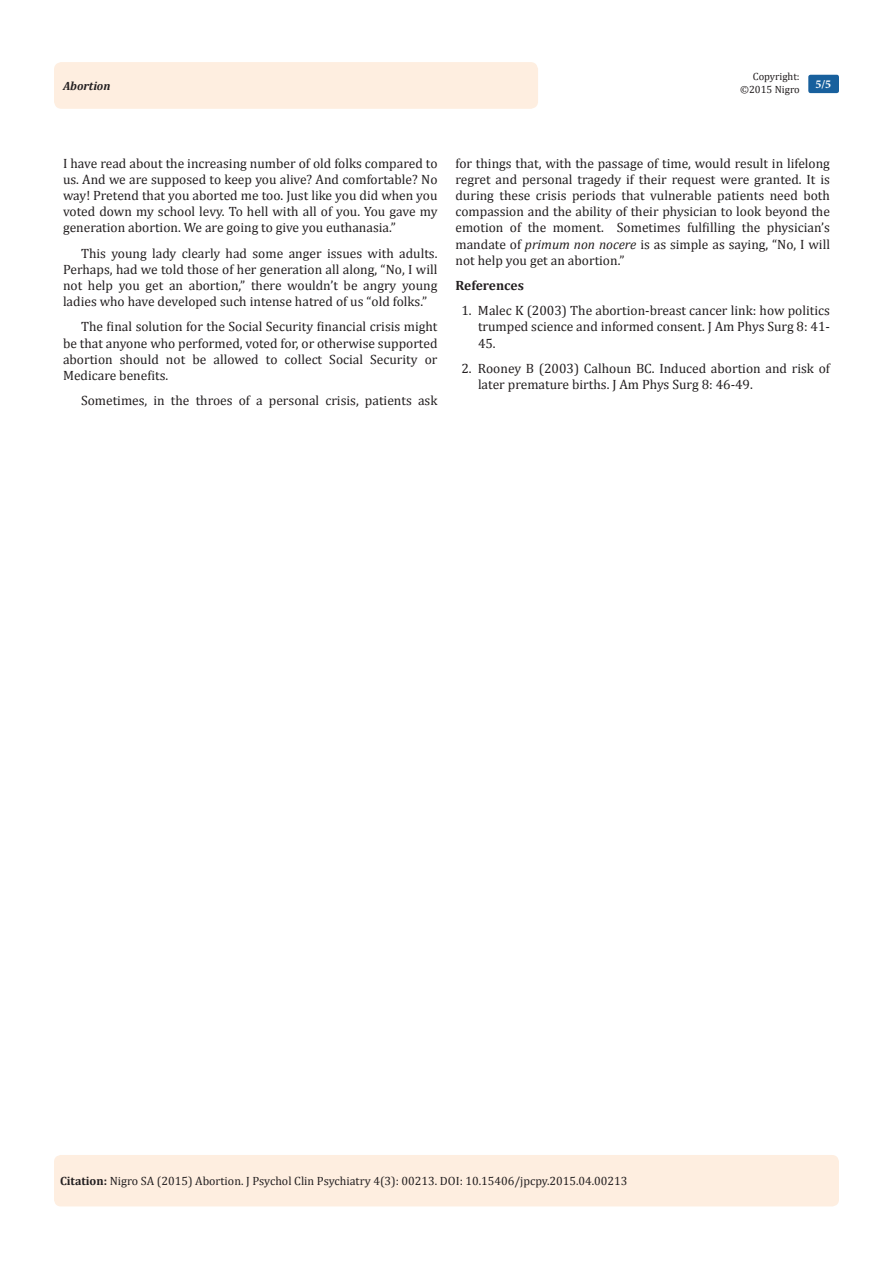
<style>
.page{position:relative;width:893px;height:1263px;background:#fff}
.page>*{position:absolute;margin:0;border:0;box-sizing:border-box;transform-origin:0 0}
.List_Paragraph{font:13.5px/16.2px "Cambria";color:#231f20;text-align:justify}
.List_Paragraph-2{font:700 13.5px "Cambria";color:#231f20}
.t1{font:12px "Cambria";color:#231f20}
.t2{font:italic 700 12px "Cambria";color:#231f20}
.t3{font:700 12px "Minion Pro";color:#fff}
.t4{font:10.5px/12.6px "Cambria";color:#231f20;text-align:right}
.s1{font-style:italic}
.s2{font-weight:700}
</style>
<div class="page">
<div style="left:54px;top:62px;width:484px;height:47px;background:#feeee0;border-radius:8px"></div>
<div style="left:808px;top:75px;width:31px;height:18px;background:#18609d;border-radius:2px"></div>
<div style="left:54px;top:1155px;width:785px;height:51px;background:#feeee0;border-radius:7px"></div>
<p class="t4" style="left:740px;top:70px;width:61px">Copyright: ©2015 Nigro</p>
<p class="t2" style="left:63px;top:78px;width:49px">Abortion</p>
<p class="t3" style="left:815px;top:76px;width:17px">5/5</p>
<p class="List_Paragraph" style="left:63px;top:155px;width:376px">I have read about the increasing number of old folks compared to us. And we are supposed to keep you alive? And comfortable? No way! Pretend that you aborted me too. Just like you did when you voted down my school levy. To hell with all of you. You gave my generation abortion. We are going to give you euthanasia.”</p>
<p class="List_Paragraph" style="left:63px;top:245px;width:376px;text-indent:18px">This young lady clearly had some anger issues with adults.<br>Perhaps, had we told those of her generation all along, “No, I will not help you get an abortion,” there wouldn’t be angry young ladies who have developed such intense hatred of us “old folks.”</p>
<p class="List_Paragraph" style="left:63px;top:319px;width:376px;text-indent:18px">The final solution for the Social Security financial crisis might be that anyone who performed, voted for, or otherwise supported abortion should not be allowed to collect Social Security or Medicare benefits.</p>
<p class="List_Paragraph" style="left:81px;top:392px;width:358px">Sometimes, in the throes of a personal crisis, patients ask</p>
<p class="List_Paragraph" style="left:455px;top:155px;width:376px">for things that, with the passage of time, would result in lifelong regret and personal tragedy if their request were granted. It is during these crisis periods that vulnerable patients need both compassion and the ability of their physician to look beyond the emotion of the moment. Sometimes fulfilling the physician’s mandate of <span class="s1">primum non nocere</span> is as simple as saying, “No, I will not help you get an abortion.”</p>
<p class="List_Paragraph-2" style="left:455px;top:276px;width:70px">References</p>
<p class="List_Paragraph" style="left:478px;top:302px;width:353px;text-indent:-16px">1. Malec K (2003) The abortion-breast cancer link: how politics trumped science and informed consent. J Am Phys Surg 8: 41- 45.</p>
<p class="List_Paragraph" style="left:478px;top:360px;width:353px;text-indent:-16px">2. Rooney B (2003) Calhoun BC. Induced abortion and risk of later premature births. J Am Phys Surg 8: 46-49.</p>
<p class="t1" style="left:60px;top:1174px;width:569px"><span class="s2">Citation:</span> Nigro SA (2015) Abortion. J Psychol Clin Psychiatry 4(3): 00213. DOI: 10.15406/jpcpy.2015.04.00213</p>
</div>
